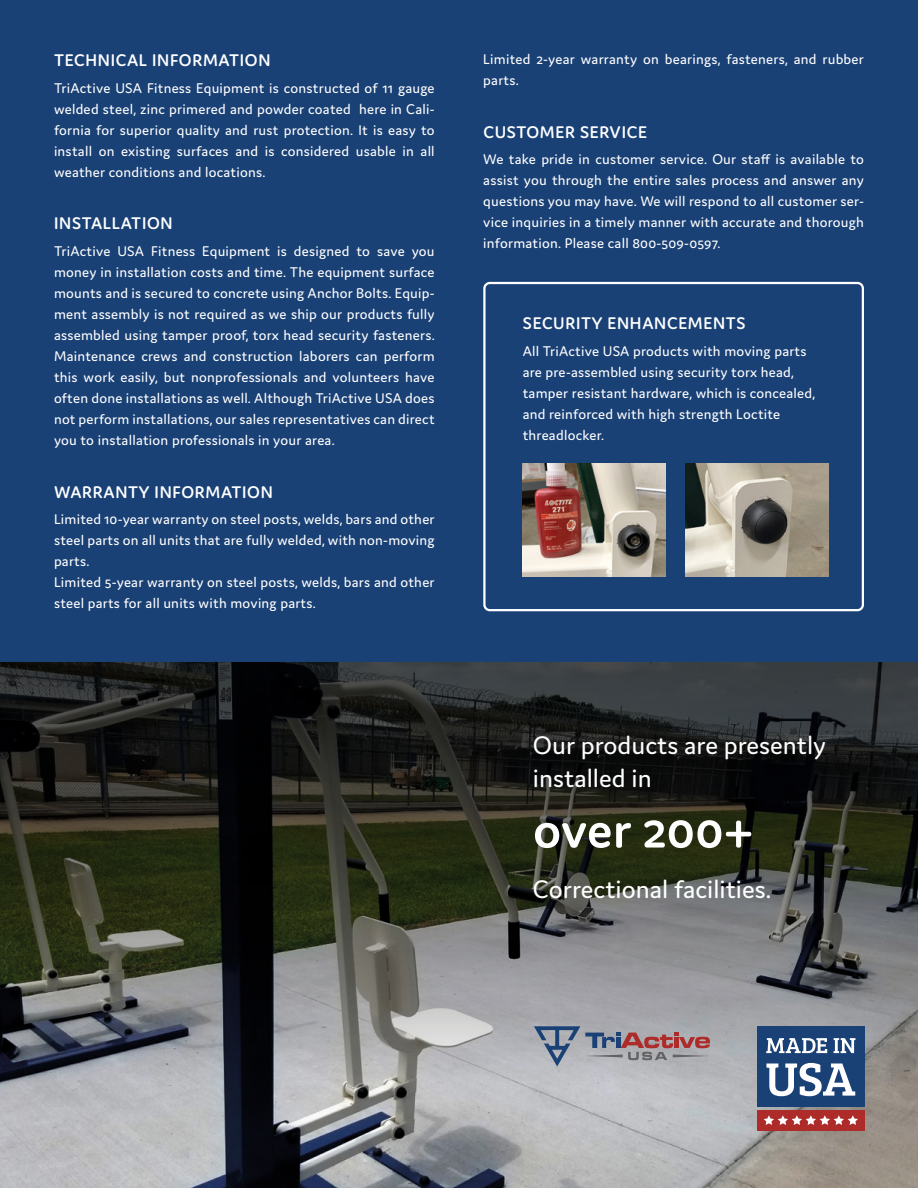
<style>
.page{position:relative;width:918px;height:1188px;background:#fff}
.page>*{position:absolute;margin:0;border:0;box-sizing:border-box;transform-origin:0 0}
.t1{font:600 54px "Domus";letter-spacing:-.005em;color:#fff}
.t2{font:27px/32.4px "Domus";color:#fff}
.t3{font:600 18px "Domus";letter-spacing:.04em;color:#fff}
.t4{font:15px/21px "Domus";letter-spacing:.015em;color:#fff;text-align:justify}
</style>
<div class="page">
<svg style="left:0;top:662px;width:918px;height:526px;background:#565854"></svg>
<div style="left:0;top:0;width:918px;height:662px;background:#1a4176"></div>
<div style="left:483px;top:282px;width:381px;height:329px;border:2px solid #fff;border-radius:5px"></div>
<img style="left:523px;top:463px;width:143px;height:113px">
<img style="left:685px;top:464px;width:143px;height:112px">
<div style="left:757px;top:1026px;width:108px;height:81px;background:#1a4176"></div>
<svg style="left:833px;top:1038px;width:22px;height:15px"></svg>
<svg style="left:766px;top:1063px;width:89px;height:33px"></svg>
<div style="left:757px;top:1110px;width:108px;height:20px;background:#ad2c2a"></div>
<svg style="left:764px;top:1115px;width:94px;height:10px"></svg>
<svg style="left:766px;top:1038px;width:61px;height:15px"></svg>
<svg style="left:534px;top:1026px;width:176px;height:41px;background:#9b949d"></svg>
<p class="t3" style="left:54px;top:50px;width:218px">TECHNICAL INFORMATION</p>
<p class="t4" style="left:54px;top:77px;width:382px">TriActive USA Fitness Equipment is constructed of 11 gauge welded steel, zinc primered and powder coated here in Cali&shy;fornia for superior quality and rust protection. It is easy to install on existing surfaces and is considered usable in all weather conditions and locations.</p>
<p class="t3" style="left:54px;top:214px;width:120px">INSTALLATION</p>
<p class="t4" style="left:54px;top:240px;width:382px">TriActive USA Fitness Equipment is designed to save you money in installation costs and time. The equipment surface mounts and is secured to concrete using Anchor Bolts. Equip&shy;ment assembly is not required as we ship our products fully assembled using tamper proof, torx head security fasteners.<br>Maintenance crews and construction laborers can perform this work easily, but nonprofessionals and volunteers have often done installations as well. Although TriActive USA does not perform installations, our sales representatives can direct you to installation professionals in your area.</p>
<p class="t3" style="left:54px;top:482px;width:220px">WARRANTY INFORMATION</p>
<p class="t4" style="left:54px;top:508px;width:382px;text-align:left">Limited 10-year warranty on steel posts, welds, bars and other steel parts on all units that are fully welded, with non-moving parts.<br>Limited 5-year warranty on steel posts, welds, bars and other steel parts for all units with moving parts.</p>
<p class="t4" style="left:483px;top:49px;width:382px">Limited 2-year warranty on bearings, fasteners, and rubber parts.</p>
<p class="t3" style="left:484px;top:122px;width:165px">CUSTOMER SERVICE</p>
<p class="t4" style="left:483px;top:149px;width:382px">We take pride in customer service. Our staff is available to assist you through the entire sales process and answer any questions you may have. We will respond to all customer ser&shy;vice inquiries in a timely manner with accurate and thorough information. Please call 800-509-0597.</p>
<p class="t3" style="left:523px;top:313px;width:224px">SECURITY ENHANCEMENTS</p>
<p class="t4" style="left:523px;top:340px;width:294px;text-align:left">All TriActive USA products with moving parts are pre-assembled using security torx head, tamper resistant hardware, which is concealed, and reinforced with high strength Loctite threadlocker.</p>
<h2 class="t2" style="left:533px;top:729px;width:295px">Our products are presently installed in</h2>
<h1 class="t1" style="left:533px;top:800px;width:222px">over 200+</h1>
<h2 class="t2" style="left:533px;top:873px;width:240px">Correctional facilities.</h2>
</div>
